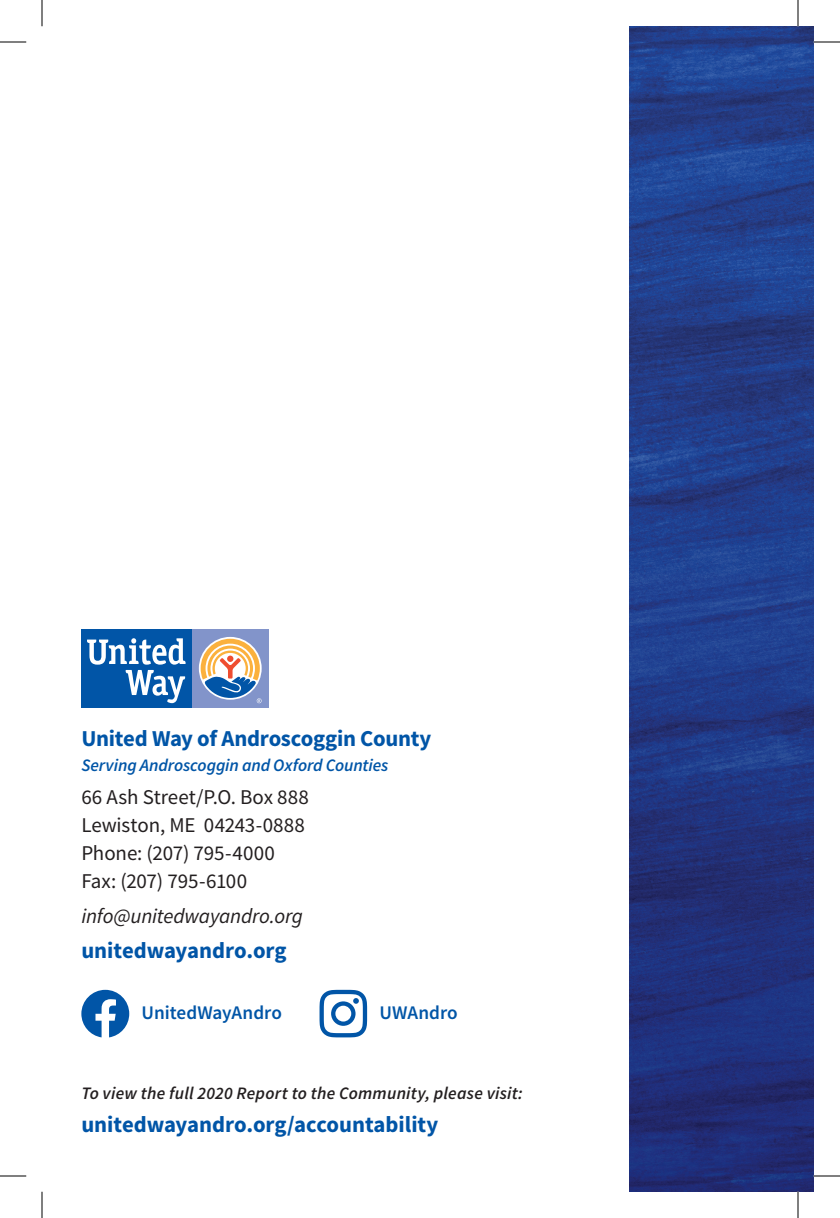
<style>
.page{position:relative;width:840px;height:1218px;background:#fff}
.page>*{position:absolute;margin:0;border:0;box-sizing:border-box;transform-origin:0 0}
.t1{font:700 22.75px "Source Sans Pro";letter-spacing:-.005em;color:#0155a7}
.t2{font:21px/28px "Source Sans Pro";letter-spacing:-.005em;color:#231f20}
.t3{font:italic 21px "Source Sans Pro";letter-spacing:-.01em;color:#231f20}
.t4{font:600 19.25px "Source Sans Pro";color:#0155a7}
.t5{font:italic 600 17.5px "Source Sans Pro";letter-spacing:.015em;color:#231f20}
.t6{font:italic 600 17.5px "Source Sans Pro";letter-spacing:-.005em;color:#0155a7}
</style>
<div class="page">
<div style="left:192px;top:629px;width:76px;height:79px;background:#8294ca"></div>
<div style="left:81px;top:629px;width:111px;height:79px;background:#0155a7"></div>
<svg style="left:87px;top:638px;width:99px;height:65px"></svg>
<svg style="left:201px;top:639px;width:61px;height:64px"></svg>
<svg style="left:320px;top:990px;width:47px;height:47px"></svg>
<svg style="left:81px;top:990px;width:48px;height:47px"></svg>
<img style="left:629px;top:26px;width:185px;height:1166px">
<svg style="left:0;top:42px;width:26px;height:1px"></svg>
<svg style="left:814px;top:42px;width:26px;height:1px"></svg>
<svg style="left:0;top:1176px;width:26px;height:1px"></svg>
<svg style="left:814px;top:1176px;width:26px;height:1px"></svg>
<svg style="left:42px;top:0;width:1px;height:26px"></svg>
<svg style="left:42px;top:1192px;width:1px;height:26px"></svg>
<svg style="left:798px;top:0;width:1px;height:26px"></svg>
<svg style="left:798px;top:1192px;width:1px;height:26px"></svg>
<p class="t1" style="left:81px;top:723px;width:352px">United Way of Androscoggin County</p>
<p class="t6" style="left:81px;top:753px;width:309px">Serving Androscoggin and Oxford Counties</p>
<p class="t2" style="left:81px;top:783px;width:229px">66 Ash Street/P.O. Box 888<br>Lewiston, ME 04243-0888<br>Phone: (207) 795-4000<br>Fax: (207) 795-6100</p>
<p class="t3" style="left:81px;top:903px;width:223px">info@unitedwayandro.org</p>
<p class="t1" style="left:81px;top:935px;width:207px">unitedwayandro.org</p>
<p class="t4" style="left:142px;top:1000px;width:142px">UnitedWayAndro</p>
<p class="t4" style="left:379px;top:1000px;width:80px">UWAndro</p>
<p class="t5" style="left:81px;top:1081px;width:443px">To view the full 2020 Report to the Community, please visit:</p>
<p class="t1" style="left:81px;top:1109px;width:359px">unitedwayandro.org/accountability</p>
</div>
